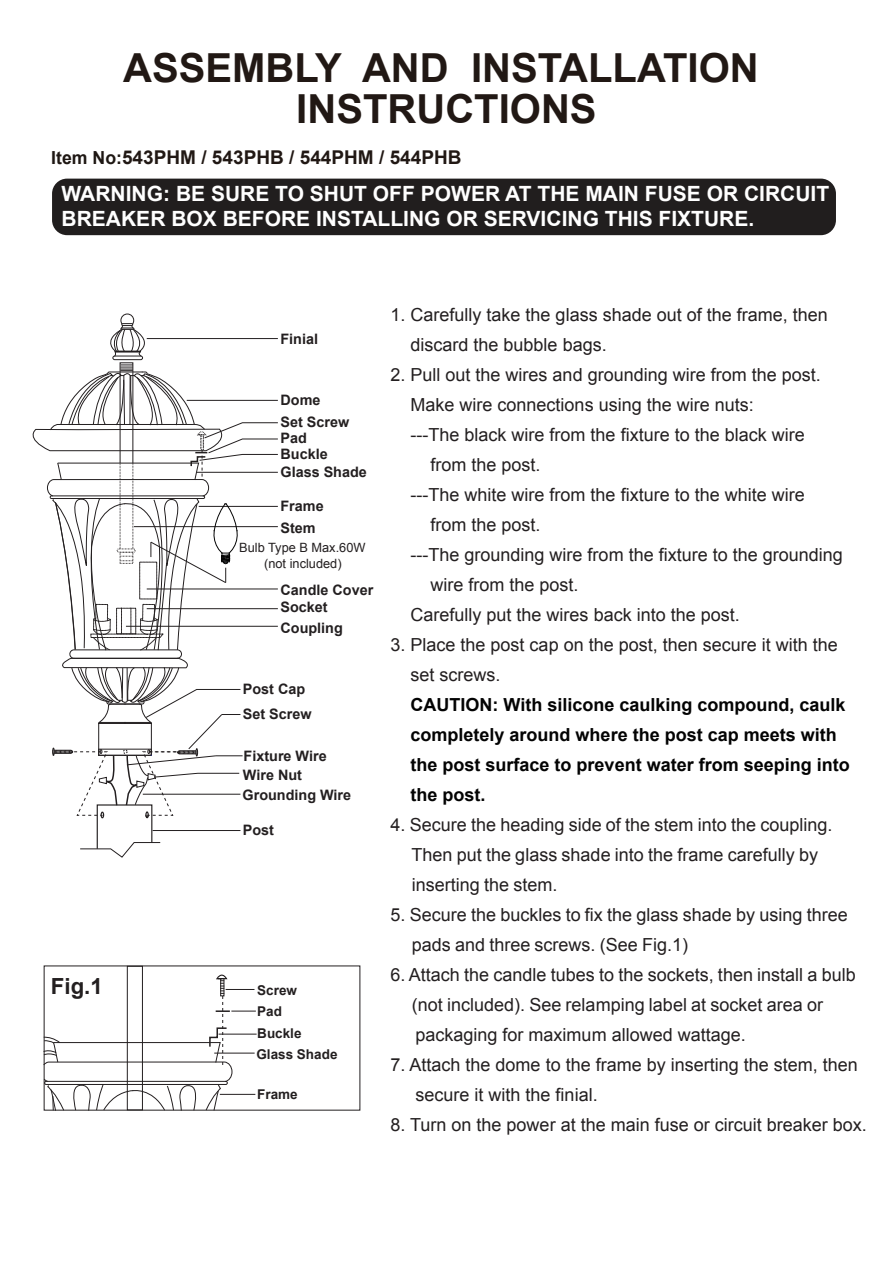
<style>
.page{position:relative;width:893px;height:1263px;background:#fff}
.page>*{position:absolute;margin:0;border:0;box-sizing:border-box;transform-origin:0 0}
.t1{font:700 40.05px/41.1px "Arial";color:#211814;text-align:center}
.t2{font:700 22.2px "Arial";color:#231f20}
.t3{font:700 21px/25.2px "Arial";color:#fff}
.t4{font:700 19.05px "Arial";color:#211814}
.t5{font:18px/30px "Arial";color:#231f20}
.t6{font:700 18px/30px "Arial";color:#030303}
.t7{font:700 14.4px/15.9px "Arial";color:#231f20}
.t8{font:700 13.5px/21.8px "Arial";color:#231f20}
.t9{font:12.75px/16px "Arial";color:#231f20;text-align:center}
.s1{font-size:18px;color:#1e1713}
</style>
<div class="page">
<div style="left:52px;top:179px;width:784px;height:56px;background:#211e1e;border-radius:15px"></div>
<svg style="left:43px;top:970px;width:213px;height:141px"></svg>
<div style="left:127px;top:966px;width:16px;height:144px;border:1px solid #231f20"></div>
<svg style="left:32px;top:313px;width:246px;height:545px"></svg>
<h1 class="t1" style="left:123px;top:48px;width:637px">ASSEMBLY AND INSTALLATION<br>INSTRUCTIONS</h1>
<p class="t4" style="left:51px;top:145px;width:412px"><span class="s1">Item No:</span>543PHM / 543PHB / 544PHM / 544PHB</p>
<p class="t3" style="left:62px;top:182px;width:769px">WARNING: BE SURE TO SHUT OFF POWER AT THE MAIN FUSE OR CIRCUIT<br>BREAKER BOX BEFORE INSTALLING OR SERVICING THIS FIXTURE.</p>
<p class="t2" style="left:51px;top:972px;width:53px">Fig.1</p>
<p class="t7" style="left:280px;top:331px;width:39px">Finial</p>
<p class="t7" style="left:280px;top:393px;width:41px">Dome</p>
<p class="t7" style="left:280px;top:415px;width:70px">Set Screw<br>Pad<br>Buckle</p>
<p class="t7" style="left:280px;top:464px;width:88px">Glass Shade</p>
<p class="t7" style="left:280px;top:496px;width:45px;line-height:21.6px">Frame<br>Stem</p>
<p class="t9" style="left:239px;top:539px;width:128px">Bulb Type B Max.60W (not included)</p>
<p class="t7" style="left:280px;top:582px;width:94px;line-height:17.5px">Candle Cover<br>Socket</p>
<p class="t7" style="left:280px;top:620px;width:64px">Coupling</p>
<p class="t7" style="left:243px;top:682px;width:64px">Post Cap</p>
<p class="t7" style="left:243px;top:707px;width:70px">Set Screw</p>
<p class="t7" style="left:243px;top:747px;width:85px;line-height:19.4px">Fixture Wire<br>Wire Nut</p>
<p class="t7" style="left:242px;top:788px;width:110px">Grounding Wire</p>
<p class="t7" style="left:243px;top:823px;width:33px">Post</p>
<p class="t8" style="left:257px;top:979px;width:46px">Screw<br>Pad<br>Buckle</p>
<p class="t8" style="left:256px;top:1043px;width:83px">Glass Shade</p>
<p class="t8" style="left:257px;top:1084px;width:42px">Frame</p>
<p class="t5" style="left:410px;top:299px;width:419px;text-indent:-20px">1. Carefully take the glass shade out of the frame, then discard the bubble bags.</p>
<p class="t5" style="left:390px;top:359px;width:432px">2. Pull out the wires and grounding wire from the post.</p>
<p class="t5" style="left:410px;top:389px;width:345px">Make wire connections using the wire nuts:</p>
<p class="t5" style="left:410px;top:419px;width:396px">---The black wire from the fixture to the black wire</p>
<p class="t5" style="left:430px;top:449px;width:112px">from the post.</p>
<p class="t5" style="left:410px;top:479px;width:396px">---The white wire from the fixture to the white wire</p>
<p class="t5" style="left:430px;top:509px;width:112px">from the post.</p>
<p class="t5" style="left:410px;top:539px;width:434px">---The grounding wire from the fixture to the grounding</p>
<p class="t5" style="left:430px;top:570px;width:150px">wire from the post.</p>
<p class="t5" style="left:410px;top:600px;width:331px">Carefully put the wires back into the post.</p>
<p class="t5" style="left:410px;top:630px;width:429px;text-indent:-20px">3. Place the post cap on the post, then secure it with the set screws.</p>
<p class="t6" style="left:410px;top:690px;width:441px">CAUTION: With silicone caulking compound, caulk completely around where the post cap meets with the post surface to prevent water from seeping into the post.</p>
<p class="t5" style="left:411px;top:810px;width:422px;text-indent:-21px">4. Secure the heading side of the stem into the coupling.<br>Then put the glass shade into the frame carefully by inserting the stem.</p>
<p class="t5" style="left:412px;top:900px;width:437px;text-indent:-21px">5. Secure the buckles to fix the glass shade by using three pads and three screws. (See Fig.1)</p>
<p class="t5" style="left:412px;top:960px;width:445px;text-indent:-21px">6. Attach the candle tubes to the sockets, then install a bulb (not included). See relamping label at socket area or packaging for maximum allowed wattage.</p>
<p class="t5" style="left:415px;top:1050px;width:444px;text-indent:-25px">7. Attach the dome to the frame by inserting the stem, then secure it with the finial.</p>
<p class="t5" style="left:390px;top:1110px;width:478px">8. Turn on the power at the main fuse or circuit breaker box.</p>
</div>
